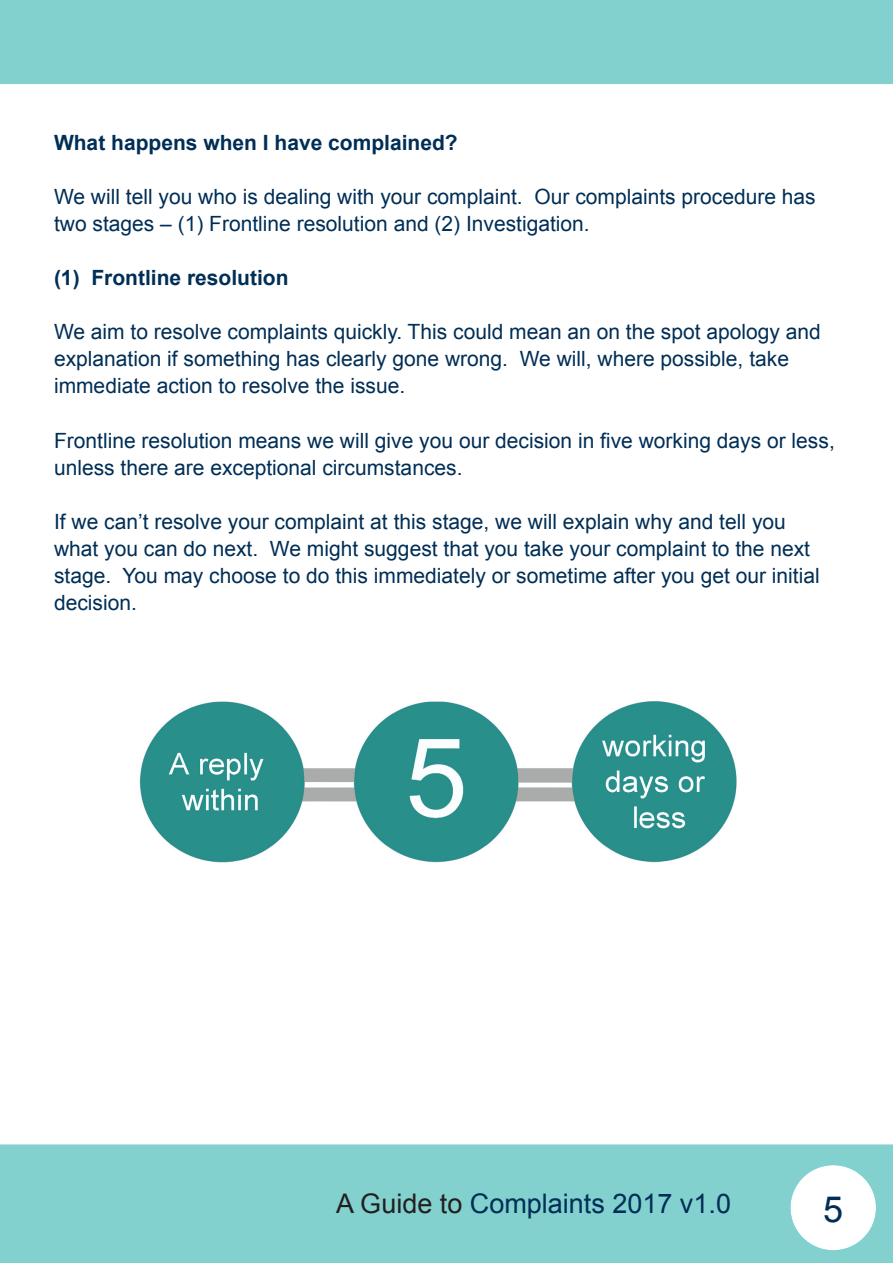
<style>
.page{position:relative;width:893px;height:1263px;background:#fff}
.page>*{position:absolute;margin:0;border:0;box-sizing:border-box;transform-origin:0 0}
.t1{font:36px "Arial";color:#002e56}
.t2{font:27px "Arial";color:#002e56}
.BODY_TEXT_2{font:21px/27px "Arial";color:#002e56}
.BODY_TEXT_2-2{font:700 21px "Arial";color:#002e56}
.s1{color:#231f20}
</style>
<div class="page">
<div style="left:0;top:1144px;width:893px;height:119px;background:#82d1ce"></div>
<div style="left:790px;top:1165px;width:86px;height:85px;background:#fff;border-radius:50%"></div>
<div style="left:0;top:0;width:893px;height:84px;background:#82d1ce"></div>
<img style="left:139px;top:701px;width:598px;height:162px">
<p class="BODY_TEXT_2-2" style="left:54px;top:129px;width:405px">What happens when I have complained?</p>
<p class="BODY_TEXT_2" style="left:54px;top:184px;width:763px">We will tell you who is dealing with your complaint. Our complaints procedure has two stages – (1) Frontline resolution and (2) Investigation.</p>
<p class="BODY_TEXT_2-2" style="left:54px;top:264px;width:236px">(1) Frontline resolution</p>
<p class="BODY_TEXT_2" style="left:54px;top:319px;width:768px">We aim to resolve complaints quickly. This could mean an on the spot apology and explanation if something has clearly gone wrong. We will, where possible, take immediate action to resolve the issue.</p>
<p class="BODY_TEXT_2" style="left:54px;top:427px;width:782px">Frontline resolution means we will give you our decision in five working days or less, unless there are exceptional circumstances.</p>
<p class="BODY_TEXT_2" style="left:54px;top:508px;width:767px">If we can’t resolve your complaint at this stage, we will explain why and tell you what you can do next. We might suggest that you take your complaint to the next stage. You may choose to do this immediately or sometime after you get our initial decision.</p>
<p class="t2" style="left:336px;top:1186px;width:396px"><span class="s1">A Guide to</span> Complaints 2017 v1.0</p>
<h1 class="t1" style="left:823px;top:1185px;width:22px">5</h1>
</div>
